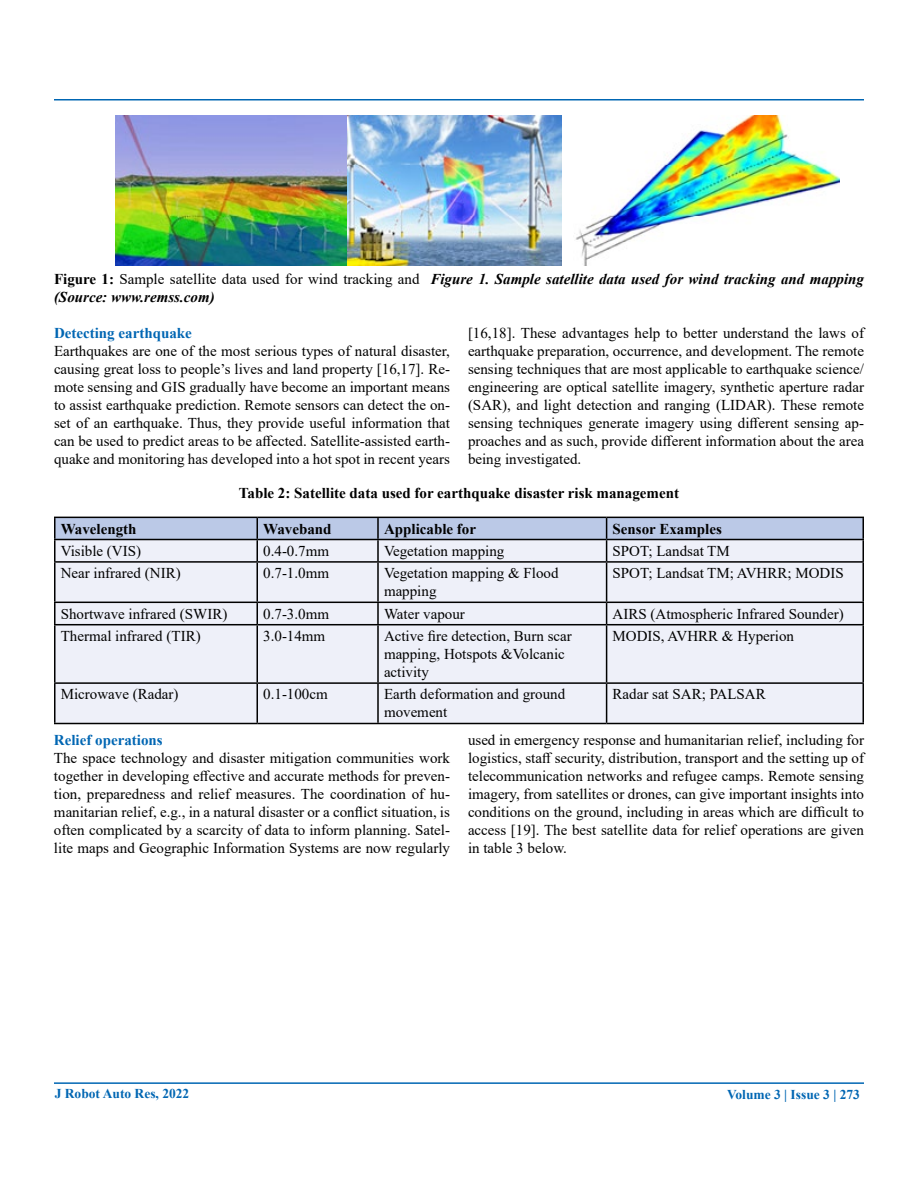
<style>
.page{position:relative;width:918px;height:1188px;background:#fff}
.page>*{position:absolute;margin:0;border:0;box-sizing:border-box;transform-origin:0 0}
.t1{font:15px/18px "Times New Roman";color:#000;text-align:justify}
.t2{font:italic 700 15px/18px "Times New Roman";color:#000}
.t3{font:700 15px "Times New Roman";color:#000}
.t4{font:700 15px "Times New Roman";color:#0066b3}
.t5{font:700 13.5px "Times New Roman";color:#0066b3}
.s1{font-style:normal}
.s2{font-weight:400;font-style:normal}
</style>
<div class="page">
<hr style="left:54px;top:99px;width:810px;height:1px;background:#0066b3">
<hr style="left:54px;top:1082px;width:810px;height:2px;background:#0066b3">
<img style="left:115px;top:115px;width:447px;height:151px">
<img style="left:576px;top:115px;width:263px;height:151px">
<div style="left:56px;top:563px;width:806px;height:160px;background:#eef0f9"></div>
<hr style="left:54px;top:517px;width:203px;height:1px;background:#000">
<hr style="left:54px;top:518px;width:2px;height:21px;background:#000">
<hr style="left:607px;top:517px;width:257px;height:1px;background:#000">
<hr style="left:862px;top:518px;width:2px;height:21px;background:#000">
<hr style="left:54px;top:539px;width:203px;height:1px;background:#000">
<hr style="left:54px;top:540px;width:2px;height:21px;background:#000">
<hr style="left:607px;top:539px;width:257px;height:1px;background:#000">
<svg style="left:55px;top:517px;width:808px;height:44px"></svg>
<hr style="left:862px;top:540px;width:2px;height:21px;background:#000">
<hr style="left:54px;top:561px;width:203px;height:2px;background:#000">
<hr style="left:54px;top:563px;width:2px;height:39px;background:#000">
<hr style="left:257px;top:561px;width:121px;height:2px;background:#000">
<hr style="left:256px;top:563px;width:2px;height:39px;background:#000">
<hr style="left:378px;top:561px;width:229px;height:2px;background:#000">
<hr style="left:377px;top:563px;width:2px;height:39px;background:#000">
<hr style="left:607px;top:561px;width:257px;height:2px;background:#000">
<hr style="left:606px;top:563px;width:1px;height:39px;background:#000">
<hr style="left:862px;top:563px;width:2px;height:39px;background:#000">
<hr style="left:54px;top:602px;width:203px;height:1px;background:#000">
<hr style="left:54px;top:603px;width:2px;height:21px;background:#000">
<hr style="left:257px;top:602px;width:121px;height:1px;background:#000">
<hr style="left:256px;top:603px;width:2px;height:21px;background:#000">
<hr style="left:378px;top:602px;width:229px;height:1px;background:#000">
<hr style="left:377px;top:603px;width:2px;height:21px;background:#000">
<hr style="left:607px;top:602px;width:257px;height:1px;background:#000">
<svg style="left:606px;top:603px;width:1px;height:21px"></svg>
<hr style="left:862px;top:603px;width:2px;height:21px;background:#000">
<hr style="left:54px;top:624px;width:203px;height:1px;background:#000">
<hr style="left:54px;top:625px;width:2px;height:57px;background:#000">
<hr style="left:257px;top:624px;width:121px;height:1px;background:#000">
<hr style="left:256px;top:625px;width:2px;height:57px;background:#000">
<hr style="left:378px;top:624px;width:229px;height:1px;background:#000">
<hr style="left:377px;top:625px;width:2px;height:57px;background:#000">
<hr style="left:607px;top:624px;width:257px;height:1px;background:#000">
<hr style="left:606px;top:625px;width:1px;height:57px;background:#000">
<hr style="left:862px;top:625px;width:2px;height:57px;background:#000">
<hr style="left:54px;top:682px;width:203px;height:2px;background:#000">
<hr style="left:54px;top:684px;width:2px;height:39px;background:#000">
<hr style="left:257px;top:682px;width:121px;height:2px;background:#000">
<hr style="left:256px;top:684px;width:2px;height:39px;background:#000">
<hr style="left:378px;top:682px;width:229px;height:2px;background:#000">
<hr style="left:377px;top:684px;width:2px;height:39px;background:#000">
<hr style="left:607px;top:682px;width:257px;height:2px;background:#000">
<hr style="left:606px;top:684px;width:1px;height:39px;background:#000">
<hr style="left:862px;top:684px;width:2px;height:39px;background:#000">
<hr style="left:54px;top:723px;width:203px;height:1px;background:#000">
<hr style="left:257px;top:723px;width:121px;height:1px;background:#000">
<hr style="left:378px;top:723px;width:229px;height:1px;background:#000">
<hr style="left:607px;top:723px;width:257px;height:1px;background:#000">
<p class="t2" style="left:54px;top:270px;width:812px"><span class="s1">Figure 1:</span> <span class="s2">Sample satellite data used for wind tracking and</span> Figure 1. Sample satellite data used for wind tracking and mapping (Source: www.remss.com)</p>
<p class="t4" style="left:54px;top:322px;width:139px">Detecting earthquake</p>
<p class="t1" style="left:54px;top:341px;width:398px">Earthquakes are one of the most serious types of natural disaster, causing great loss to people’s lives and land property [16,17]. Re&shy;mote sensing and GIS gradually have become an important means to assist earthquake prediction. Remote sensors can detect the on&shy;set of an earthquake. Thus, they provide useful information that can be used to predict areas to be affected. Satellite-assisted earth&shy;quake and monitoring has developed into a hot spot in recent years</p>
<p class="t1" style="left:468px;top:324px;width:398px">[16,18]. These advantages help to better understand the laws of earthquake preparation, occurrence, and development. The remote sensing techniques that are most applicable to earthquake science/ engineering are optical satellite imagery, synthetic aperture radar (SAR), and light detection and ranging (LIDAR). These remote sensing techniques generate imagery using different sensing ap&shy;proaches and as such, provide different information about the area being investigated.</p>
<p class="t3" style="left:239px;top:482px;width:442px">Table 2: Satellite data used for earthquake disaster risk management</p>
<p class="t3" style="left:61px;top:518px;width:77px">Wavelength</p>
<p class="t3" style="left:263px;top:518px;width:70px">Waveband</p>
<p class="t3" style="left:384px;top:518px;width:94px">Applicable for</p>
<p class="t3" style="left:613px;top:518px;width:111px">Sensor Examples</p>
<p class="t1" style="left:61px;top:541px;width:82px">Visible (VIS)</p>
<p class="t1" style="left:263px;top:541px;width:67px">0.4-0.7mm</p>
<p class="t1" style="left:384px;top:541px;width:122px">Vegetation mapping</p>
<p class="t1" style="left:613px;top:541px;width:119px">SPOT; Landsat TM</p>
<p class="t1" style="left:61px;top:564px;width:121px">Near infrared (NIR)</p>
<p class="t1" style="left:263px;top:564px;width:67px">0.7-1.0mm</p>
<p class="t1" style="left:384px;top:564px;width:176px">Vegetation mapping &amp; Flood mapping</p>
<p class="t1" style="left:613px;top:564px;width:233px">SPOT; Landsat TM; AVHRR; MODIS</p>
<p class="t1" style="left:61px;top:604px;width:168px">Shortwave infrared (SWIR)</p>
<p class="t1" style="left:263px;top:604px;width:67px">0.7-3.0mm</p>
<p class="t1" style="left:384px;top:604px;width:82px">Water vapour</p>
<p class="t1" style="left:613px;top:604px;width:233px">AIRS (Atmospheric Infrared Sounder)</p>
<p class="t1" style="left:61px;top:627px;width:141px">Thermal infrared (TIR)</p>
<p class="t1" style="left:263px;top:627px;width:64px">3.0-14mm</p>
<p class="t1" style="left:384px;top:627px;width:189px;text-align:left">Active fire detection, Burn scar mapping, Hotspots &amp;Volcanic activity</p>
<p class="t1" style="left:613px;top:627px;width:183px">MODIS, AVHRR &amp; Hyperion</p>
<p class="t1" style="left:61px;top:685px;width:119px">Microwave (Radar)</p>
<p class="t1" style="left:263px;top:685px;width:66px">0.1-100cm</p>
<p class="t1" style="left:384px;top:685px;width:183px">Earth deformation and ground movement</p>
<p class="t1" style="left:613px;top:685px;width:155px">Radar sat SAR; PALSAR</p>
<p class="t4" style="left:54px;top:729px;width:110px">Relief operations</p>
<p class="t1" style="left:54px;top:748px;width:398px">The space technology and disaster mitigation communities work together in developing effective and accurate methods for preven&shy;tion, preparedness and relief measures. The coordination of hu&shy;manitarian relief, e.g., in a natural disaster or a conflict situation, is often complicated by a scarcity of data to inform planning. Satel&shy;lite maps and Geographic Information Systems are now regularly</p>
<p class="t1" style="left:468px;top:730px;width:398px">used in emergency response and humanitarian relief, including for logistics, staff security, distribution, transport and the setting up of telecommunication networks and refugee camps. Remote sensing imagery, from satellites or drones, can give important insights into conditions on the ground, including in areas which are difficult to access [19]. The best satellite data for relief operations are given in table 3 below.</p>
<p class="t5" style="left:55px;top:1084px;width:136px">J Robot Auto Res, 2022</p>
<p class="t5" style="left:727px;top:1085px;width:134px">Volume 3 | Issue 3 | 273</p>
</div>
